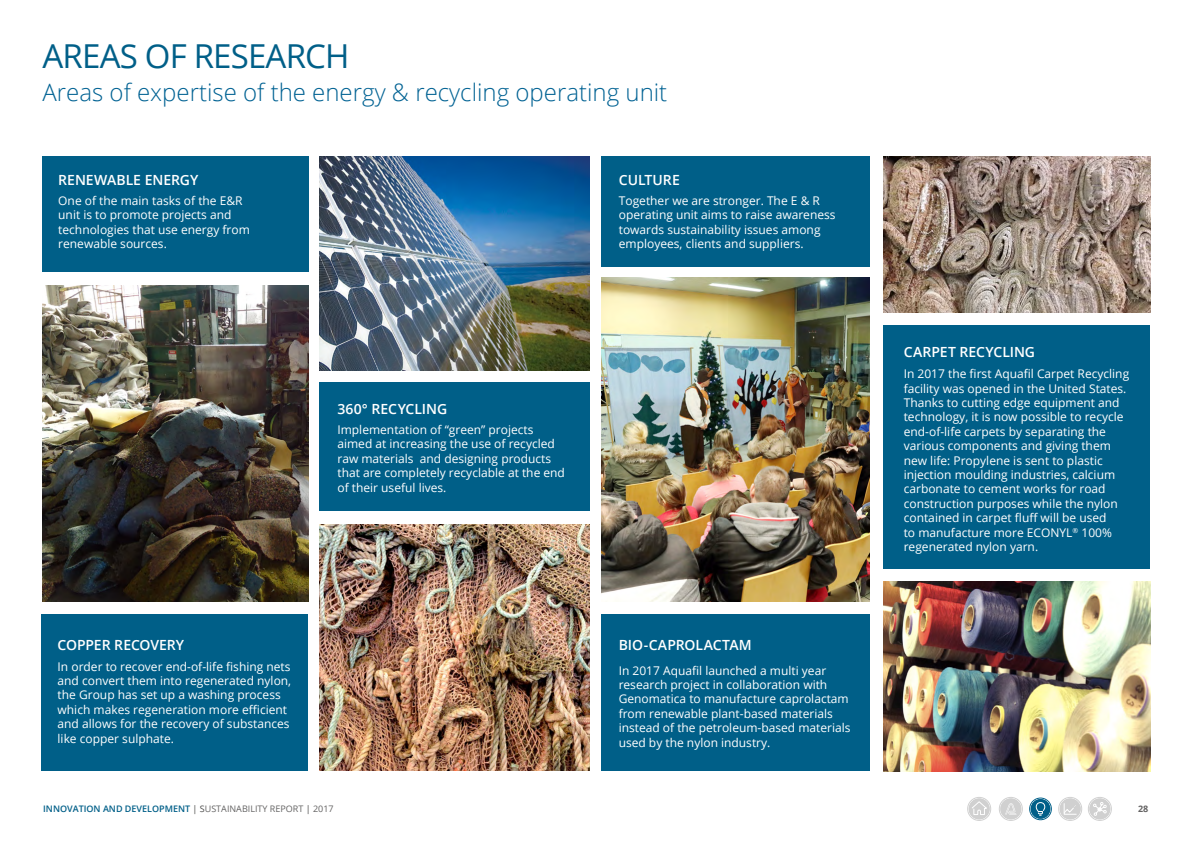
<style>
.page{position:relative;width:1191px;height:842px;background:#fff}
.page>*{position:absolute;margin:0;border:0;box-sizing:border-box;transform-origin:0 0}
.t1{font:33px "Open Sans";letter-spacing:-.025em;color:#005f88}
.t2{font:300 24px "Open Sans";color:#006293}
.t3{font:600 14px "Open Sans";letter-spacing:-.005em;color:#fff}
.t4{font:12px/14.4px "Open Sans";color:#fff}
.t5{font:600 9px "Open Sans";color:#005f88}
.t6{font:700 9px "Open Sans";color:#646363}
.s1{font-weight:400;color:#4a4a49}
.s2{font-weight:400;color:#646363}
</style>
<div class="page">
<div style="left:1000px;top:798px;width:21px;height:21px;background:#d0d0d0;border-radius:50%"></div>
<div style="left:1000px;top:798px;width:21px;height:21px;border:1px solid #d0d0d0;border-radius:50%"></div>
<div style="left:999px;top:797px;width:23px;height:24px;border:1px solid #d0d0d0;border-radius:50%"></div>
<svg style="left:1005px;top:803px;width:11px;height:12px"></svg>
<div style="left:968px;top:798px;width:21px;height:21px;background:#d0d0d0;border-radius:50%"></div>
<div style="left:968px;top:798px;width:21px;height:21px;border:1px solid #d0d0d0;border-radius:50%"></div>
<div style="left:967px;top:797px;width:24px;height:24px;border:1px solid #d0d0d0;border-radius:50%"></div>
<svg style="left:971px;top:801px;width:16px;height:14px"></svg>
<svg style="left:1030px;top:799px;width:20px;height:20px"></svg>
<div style="left:1030px;top:799px;width:20px;height:20px;border:1px solid #005f88;border-radius:50%"></div>
<div style="left:1029px;top:798px;width:22px;height:22px;border:1px solid #005f88;border-radius:50%"></div>
<svg style="left:1035px;top:802px;width:10px;height:14px"></svg>
<div style="left:1059px;top:798px;width:21px;height:21px;background:#d0d0d0;border-radius:50%"></div>
<div style="left:1059px;top:798px;width:21px;height:21px;border:1px solid #d0d0d0;border-radius:50%"></div>
<div style="left:1058px;top:797px;width:24px;height:24px;border:1px solid #d0d0d0;border-radius:50%"></div>
<svg style="left:1063px;top:803px;width:14px;height:12px"></svg>
<div style="left:1089px;top:798px;width:21px;height:21px;background:#d0d0d0;border-radius:50%"></div>
<div style="left:1089px;top:798px;width:21px;height:21px;border:1px solid #d0d0d0;border-radius:50%"></div>
<div style="left:1088px;top:797px;width:23px;height:24px;border:1px solid #d0d0d0;border-radius:50%"></div>
<svg style="left:1092px;top:802px;width:15px;height:14px"></svg>
<div style="left:883px;top:326px;width:267px;height:243px;background:#005f88"></div>
<img style="left:883px;top:581px;width:267px;height:190px">
<div style="left:42px;top:156px;width:266px;height:116px;background:#005f88"></div>
<div style="left:601px;top:156px;width:269px;height:111px;background:#005f88"></div>
<img style="left:42px;top:285px;width:266px;height:316px">
<div style="left:319px;top:383px;width:271px;height:128px;background:#005f88"></div>
<img style="left:319px;top:156px;width:271px;height:214px">
<img style="left:883px;top:156px;width:267px;height:157px">
<img style="left:319px;top:524px;width:271px;height:247px">
<img style="left:601px;top:278px;width:269px;height:323px">
<div style="left:601px;top:614px;width:269px;height:157px;background:#005f88"></div>
<div style="left:42px;top:614px;width:266px;height:157px;background:#005f88"></div>
<h1 class="t1" style="left:43px;top:34px;width:308px">AREAS OF RESEARCH</h1>
<h2 class="t2" style="left:43px;top:75px;width:626px">Areas of expertise of the energy &amp; recycling operating unit</h2>
<p class="t3" style="left:58px;top:170px;width:142px">RENEWABLE ENERGY</p>
<p class="t4" style="left:58px;top:193px;width:193px">One of the main tasks of the E&amp;R unit is to promote projects and technologies that use energy from renewable sources.</p>
<p class="t3" style="left:337px;top:399px;width:111px">360° RECYCLING</p>
<p class="t4" style="left:337px;top:422px;width:229px">Implementation of “green” projects aimed at increasing the use of recycled raw materials and designing products that are completely recyclable at the end of their useful lives.</p>
<p class="t3" style="left:58px;top:635px;width:128px">COPPER RECOVERY</p>
<p class="t4" style="left:58px;top:659px;width:235px">In order to recover end-of-life fishing nets and convert them into regenerated nylon, the Group has set up a washing process which makes regeneration more efficient and allows for the recovery of substances like copper sulphate.</p>
<p class="t3" style="left:619px;top:170px;width:63px">CULTURE</p>
<p class="t4" style="left:619px;top:193px;width:218px">Together we are stronger. The E &amp; R operating unit aims to raise awareness towards sustainability issues among employees, clients and suppliers.</p>
<p class="t3" style="left:618px;top:635px;width:134px">BIO-CAPROLACTAM</p>
<p class="t4" style="left:618px;top:663px;width:233px">In 2017 Aquafil launched a multi year research project in collaboration with Genomatica to manufacture caprolactam from renewable plant-based materials instead of the petroleum-based materials used by the nylon industry.</p>
<p class="t3" style="left:903px;top:342px;width:133px">CARPET RECYCLING</p>
<p class="t4" style="left:903px;top:366px;width:227px">In 2017 the first Aquafil Carpet Recycling facility was opened in the United States.<br>Thanks to cutting edge equipment and technology, it is now possible to recycle end-of-life carpets by separating the various components and giving them new life: Propylene is sent to plastic injection moulding industries, calcium carbonate to cement works for road construction purposes while the nylon contained in carpet fluff will be used<br>to manufacture more ECONYL<sup>®</sup> 100% regenerated nylon yarn.</p>
<p class="t5" style="left:43px;top:802px;width:292px">INNOVATION AND DEVELOPMENT <span class="s1">| S</span><span class="s2">USTAINABILITY REPORT</span> <span class="s1">|</span> <span class="s2">2017</span></p>
<p class="t6" style="left:1138px;top:802px;width:12px">28</p>
</div>
